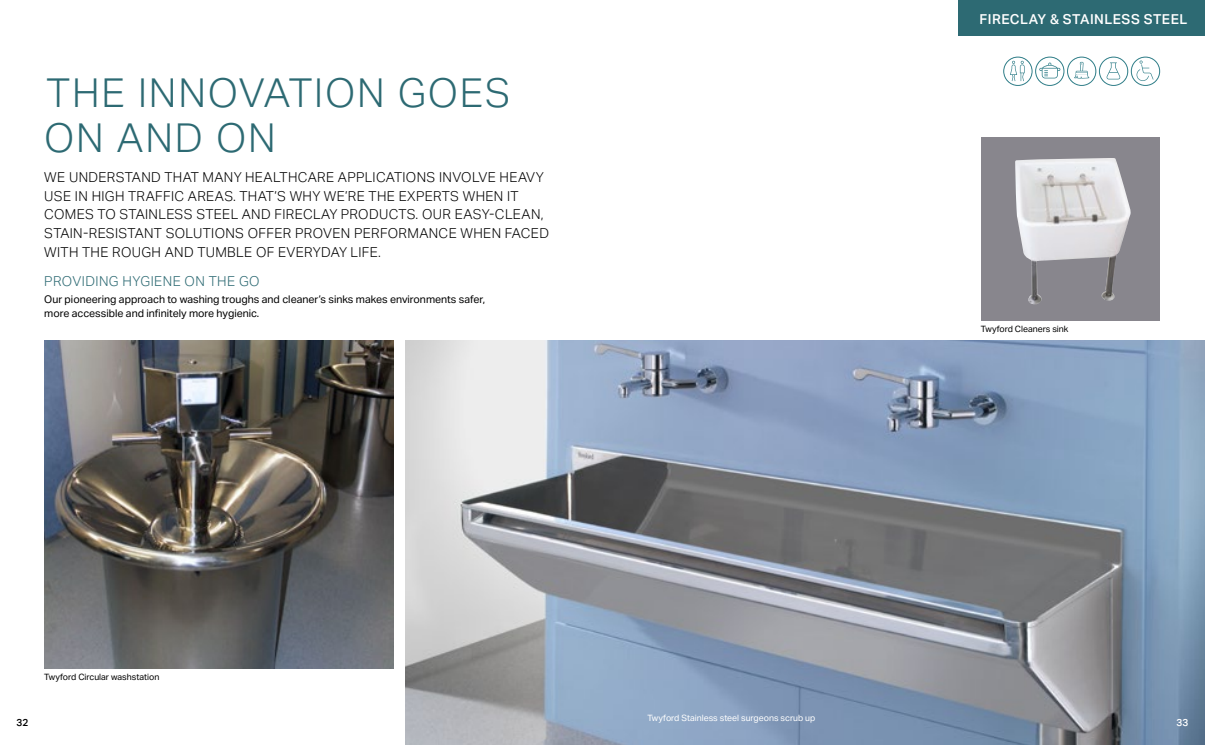
<style>
.page{position:relative;width:1205px;height:745px;background:#fff}
.page>*{position:absolute;margin:0;border:0;box-sizing:border-box;transform-origin:0 0}
.t1{font:300 40px/45px "Aktiv Grotesk Geberit";letter-spacing:.045em;color:#2d6a73}
.t2{font:300 13.75px/18.8px "Aktiv Grotesk Geberit";letter-spacing:.025em;color:#000}
.t3{font:500 13.75px "Aktiv Grotesk Geberit";letter-spacing:.035em;color:#fff}
.t4{font:300 13.75px "Aktiv Grotesk Geberit";letter-spacing:.035em;color:#2d6a73}
.t5{font:10.62px/13.8px "Aktiv Grotesk Geberit";color:#000}
.t6{font:500 10px "Aktiv Grotesk Geberit";color:#000}
.t7{font:500 10px "Aktiv Grotesk Geberit";color:#fff}
.t8{font:8.75px "Aktiv Grotesk Geberit";color:#000}
.t9{font:8.75px "Aktiv Grotesk Geberit";color:#fff}
</style>
<div class="page">
<img style="left:44px;top:340px;width:349px;height:328px">
<div style="left:981px;top:137px;width:179px;height:183px;background:#88868d"></div>
<img style="left:1015px;top:158px;width:115px;height:146px">
<div style="left:958px;top:0;width:247px;height:35px;background:#2d6a73"></div>
<img style="left:405px;top:340px;width:800px;height:404px">
<div style="left:1003px;top:57px;width:29px;height:29px;border:1px solid #38838d;border-radius:50%"></div>
<div style="left:1131px;top:57px;width:29px;height:29px;border:1px solid #38838d;border-radius:50%"></div>
<div style="left:1035px;top:57px;width:29px;height:29px;border:1px solid #38838d;border-radius:50%"></div>
<div style="left:1067px;top:57px;width:29px;height:29px;border:1px solid #38838d;border-radius:50%"></div>
<svg style="left:1004px;top:57px;width:155px;height:28px"></svg>
<div style="left:1099px;top:57px;width:29px;height:29px;border:1px solid #38838d;border-radius:50%"></div>
<h1 class="t1" style="left:44px;top:70px;width:468px">THE INNOVATION GOES<br>ON AND ON</h1>
<p class="t2" style="left:44px;top:167px;width:506px">WE UNDERSTAND THAT MANY HEALTHCARE APPLICATIONS INVOLVE HEAVY USE IN HIGH TRAFFIC AREAS. THAT’S WHY WE’RE THE EXPERTS WHEN IT COMES TO STAINLESS STEEL AND FIRECLAY PRODUCTS. OUR EASY-CLEAN, STAIN-RESISTANT SOLUTIONS OFFER PROVEN PERFORMANCE WHEN FACED WITH THE ROUGH AND TUMBLE OF EVERYDAY LIFE.</p>
<p class="t4" style="left:44px;top:273px;width:217px">PROVIDING HYGIENE ON THE GO</p>
<p class="t5" style="left:44px;top:292px;width:442px">Our pioneering approach to washing troughs and cleaner’s sinks makes environments safer, more accessible and infinitely more hygienic.</p>
<p class="t8" style="left:44px;top:671px;width:117px">Twyford Circular washstation</p>
<p class="t3" style="left:979px;top:11px;width:209px">FIRECLAY &amp; STAINLESS STEEL</p>
<p class="t8" style="left:981px;top:324px;width:89px">Twyford Cleaners sink</p>
<p class="t9" style="left:647px;top:711px;width:170px">Twyford Stainless steel surgeons scrub up</p>
<p class="t6" style="left:17px;top:716px;width:13px">32</p>
<p class="t7" style="left:1176px;top:716px;width:13px">33</p>
</div>
